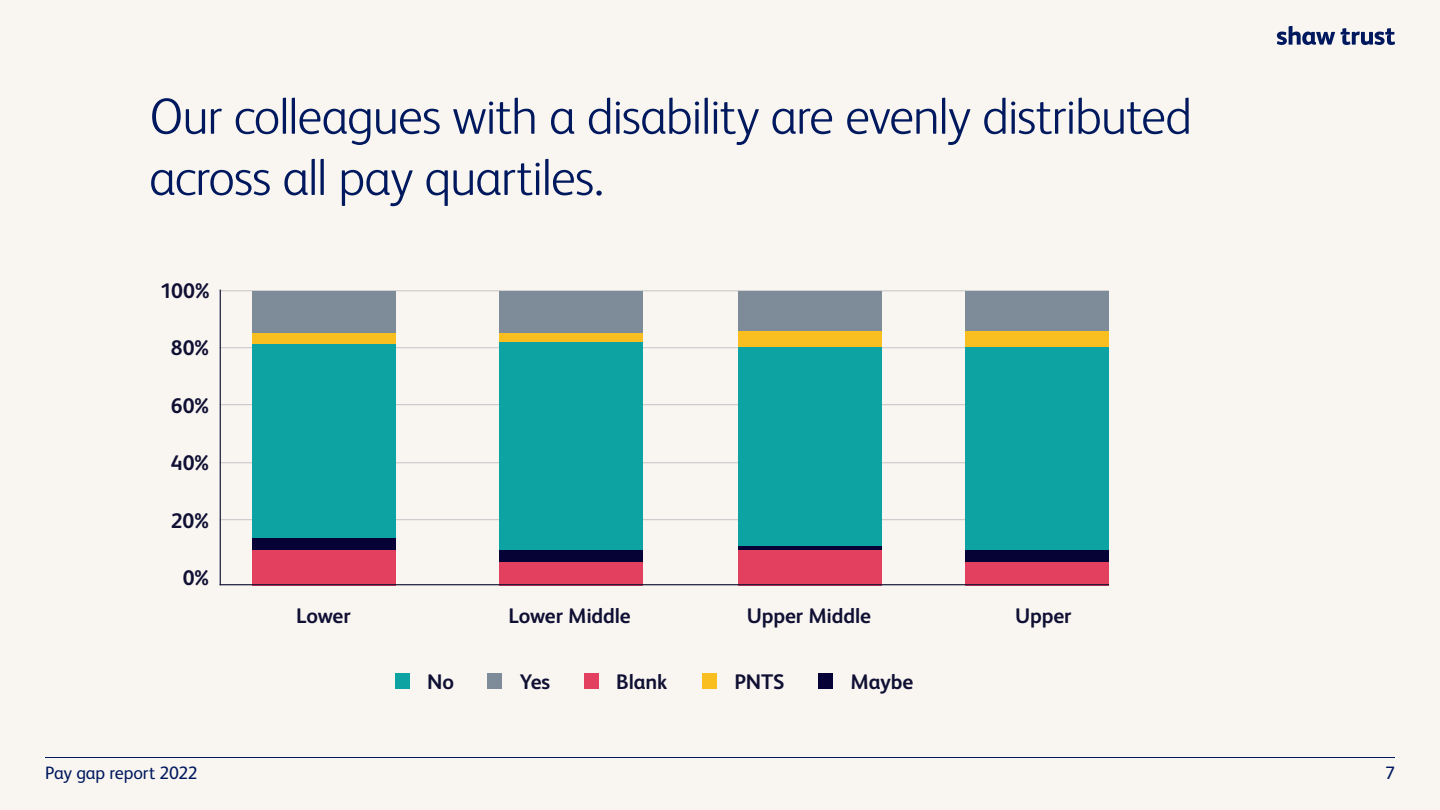
<style>
.page{position:relative;width:1440px;height:810px;background:#f9f6f1}
.page>*{position:absolute;margin:0;border:0;box-sizing:border-box;transform-origin:0 0}
.Paragraph_Style_1{font:300 51px/61.2px "FS Albert";letter-spacing:-.02em;color:#00185e}
.bullet{font:700 21.15px "FS Albert";letter-spacing:-.005em;color:#101034}
.t1{font:18px "FS Albert Pro";letter-spacing:-.01em;color:#00185e}
</style>
<div class="page">
<hr style="left:220px;top:519px;width:889px;height:1px;background:#111234">
<hr style="left:220px;top:347px;width:889px;height:1px;background:#111234">
<hr style="left:220px;top:462px;width:889px;height:1px;background:#111234">
<hr style="left:220px;top:290px;width:889px;height:1px;background:#111234">
<hr style="left:220px;top:404px;width:889px;height:1px;background:#111234">
<div style="left:252px;top:344px;width:143px;height:194px;background:#0ea3a3"></div>
<div style="left:499px;top:342px;width:144px;height:208px;background:#0ea3a3"></div>
<div style="left:739px;top:347px;width:143px;height:199px;background:#0ea3a3"></div>
<div style="left:966px;top:344px;width:143px;height:206px;background:#0ea3a3"></div>
<div style="left:252px;top:332px;width:143px;height:12px;background:#f9bf20"></div>
<div style="left:499px;top:330px;width:144px;height:12px;background:#f9bf20"></div>
<div style="left:252px;top:538px;width:143px;height:12px;background:#060235"></div>
<div style="left:499px;top:550px;width:144px;height:12px;background:#060235"></div>
<hr style="left:739px;top:546px;width:143px;height:4px;background:#060235">
<div style="left:966px;top:550px;width:143px;height:12px;background:#060235"></div>
<div style="left:252px;top:550px;width:143px;height:35px;background:#e2405e"></div>
<div style="left:499px;top:562px;width:144px;height:23px;background:#e2405e"></div>
<div style="left:739px;top:550px;width:143px;height:35px;background:#e2405e"></div>
<div style="left:966px;top:562px;width:143px;height:23px;background:#e2405e"></div>
<div style="left:252px;top:291px;width:143px;height:41px;background:#7e8b99"></div>
<div style="left:499px;top:291px;width:144px;height:41px;background:#7e8b99"></div>
<div style="left:739px;top:291px;width:143px;height:41px;background:#7e8b99"></div>
<div style="left:966px;top:291px;width:143px;height:41px;background:#7e8b99"></div>
<hr style="left:220px;top:584px;width:889px;height:1px;background:#111234">
<hr style="left:220px;top:290px;width:1px;height:295px;background:#111234">
<div style="left:584px;top:673px;width:14px;height:16px;background:#e2405e"></div>
<div style="left:488px;top:673px;width:14px;height:16px;background:#7e8b99"></div>
<div style="left:395px;top:674px;width:14px;height:15px;background:#0ea3a3"></div>
<div style="left:819px;top:673px;width:14px;height:16px;background:#060235"></div>
<div style="left:702px;top:673px;width:15px;height:16px;background:#f9bf20"></div>
<div style="left:739px;top:332px;width:143px;height:15px;background:#f9bf20"></div>
<div style="left:966px;top:332px;width:143px;height:15px;background:#f9bf20"></div>
<svg style="left:1277px;top:26px;width:58px;height:19px"></svg>
<svg style="left:1341px;top:28px;width:54px;height:17px"></svg>
<hr style="left:45px;top:757px;width:1350px;height:1px;background:#00185e">
<p class="Paragraph_Style_1" style="left:149px;top:83px;width:1044px">Our colleagues with a disability are evenly distributed across all pay quartiles.</p>
<p class="bullet" style="left:160px;top:276px;width:51px">100%</p>
<p class="bullet" style="left:171px;top:334px;width:40px">80%</p>
<p class="bullet" style="left:171px;top:391px;width:40px">60%</p>
<p class="bullet" style="left:171px;top:449px;width:39px">40%</p>
<p class="bullet" style="left:171px;top:506px;width:39px">20%</p>
<p class="bullet" style="left:183px;top:564px;width:28px">0%</p>
<p class="bullet" style="left:296px;top:602px;width:56px">Lower</p>
<p class="bullet" style="left:508px;top:602px;width:124px">Lower Middle</p>
<p class="bullet" style="left:747px;top:602px;width:126px">Upper Middle</p>
<p class="bullet" style="left:1015px;top:602px;width:58px">Upper</p>
<p class="bullet" style="left:427px;top:668px;width:28px">No</p>
<p class="bullet" style="left:520px;top:668px;width:32px">Yes</p>
<p class="bullet" style="left:616px;top:668px;width:53px">Blank</p>
<p class="bullet" style="left:734px;top:668px;width:52px">PNTS</p>
<p class="bullet" style="left:851px;top:668px;width:64px">Maybe</p>
<p class="t1" style="left:45px;top:760px;width:154px">Pay gap report 2022</p>
<p class="t1" style="left:1385px;top:760px;width:11px">7</p>
</div>
